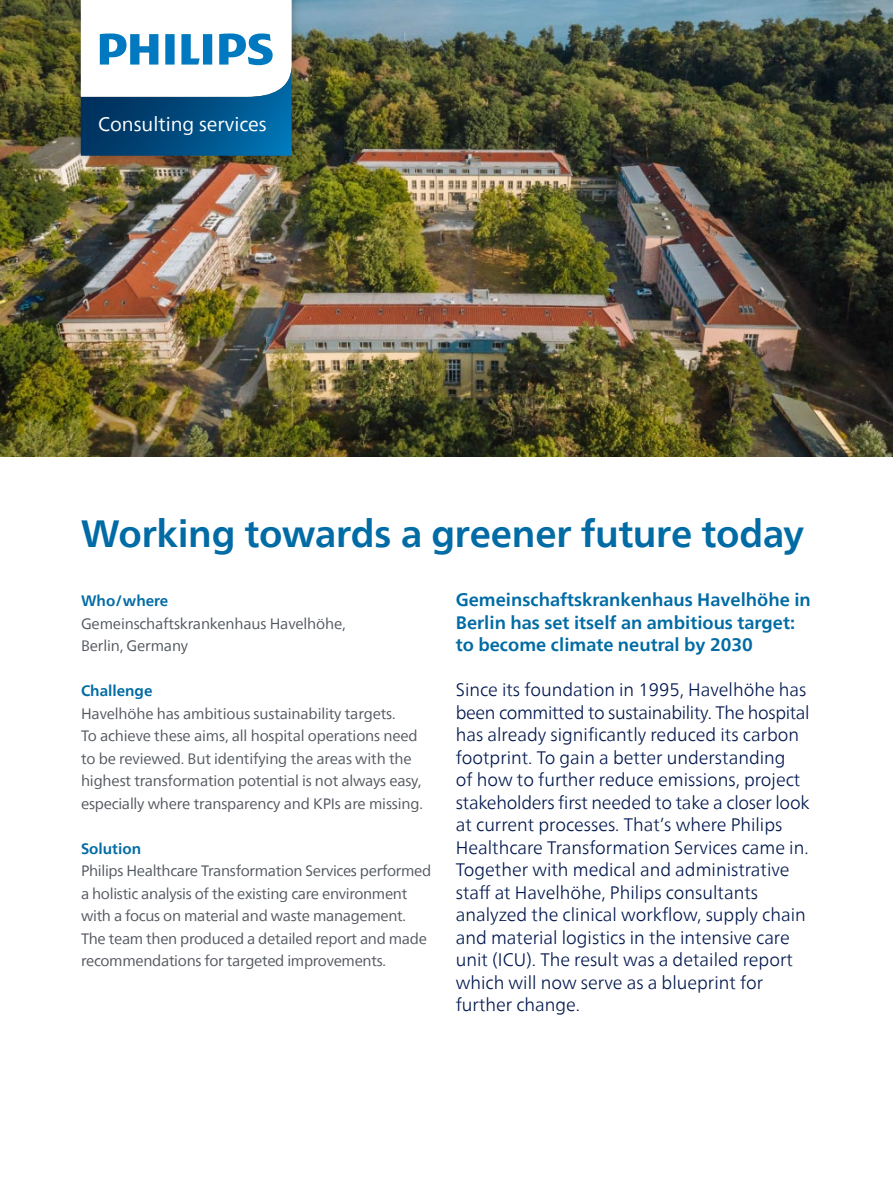
<style>
.page{position:relative;width:893px;height:1187px;background:#fff}
.page>*{position:absolute;margin:0;border:0;box-sizing:border-box;transform-origin:0 0}
.t1{font:700 37.8px "Neue Frutiger World";letter-spacing:-.005em;color:#006ba4}
.t2{font:19.5px "Neue Frutiger World";color:#fff}
.t3{font:300 18px/22.5px "Neue Frutiger World";color:#00174e}
.t4{font:700 18px/22.5px "Neue Frutiger World";color:#006ba4}
.t5{font:15px/22.5px "Neue Frutiger World";letter-spacing:-.015em;color:#53585f}
.t6{font:700 15px "Neue Frutiger World";color:#006ba4}
</style>
<div class="page">
<img style="left:0;top:0;width:893px;height:456px">
<div style="left:72px;top:0;width:229px;height:165px;background:#231f20;opacity:.35"></div>
<svg style="left:81px;top:0;width:211px;height:156px"></svg>
<p class="t2" style="left:98px;top:109px;width:170px">Consulting services</p>
<h1 class="t1" style="left:81px;top:500px;width:725px">Working towards a greener future today</h1>
<p class="t6" style="left:81px;top:587px;width:89px">Who/where</p>
<p class="t5" style="left:81px;top:612px;width:266px">Gemeinschaftskrankenhaus Havelhöhe,<br>Berlin, Germany</p>
<p class="t6" style="left:81px;top:677px;width:73px">Challenge</p>
<p class="t5" style="left:81px;top:702px;width:343px">Havelhöhe has ambitious sustainability targets.<br>To achieve these aims, all hospital operations need to be reviewed. But identifying the areas with the highest transformation potential is not always easy, especially where transparency and KPIs are missing.</p>
<p class="t6" style="left:81px;top:835px;width:62px">Solution</p>
<p class="t5" style="left:81px;top:860px;width:352px">Philips Healthcare Transformation Services performed a holistic analysis of the existing care environment with a focus on material and waste management.<br>The team then produced a detailed report and made recommendations for targeted improvements.</p>
<p class="t4" style="left:456px;top:588px;width:356px">Gemeinschaftskrankenhaus Havelhöhe in<br>Berlin has set itself an ambitious target: to become climate neutral by 2030</p>
<p class="t3" style="left:456px;top:678px;width:355px">Since its foundation in 1995, Havelhöhe has been committed to sustainability. The hospital has already significantly reduced its carbon footprint. To gain a better understanding<br>of how to further reduce emissions, project stakeholders first needed to take a closer look at current processes. That’s where Philips Healthcare Transformation Services came in.<br>Together with medical and administrative staff at Havelhöhe, Philips consultants analyzed the clinical workflow, supply chain and material logistics in the intensive care unit (ICU). The result was a detailed report which will now serve as a blueprint for further change.</p>
</div>
